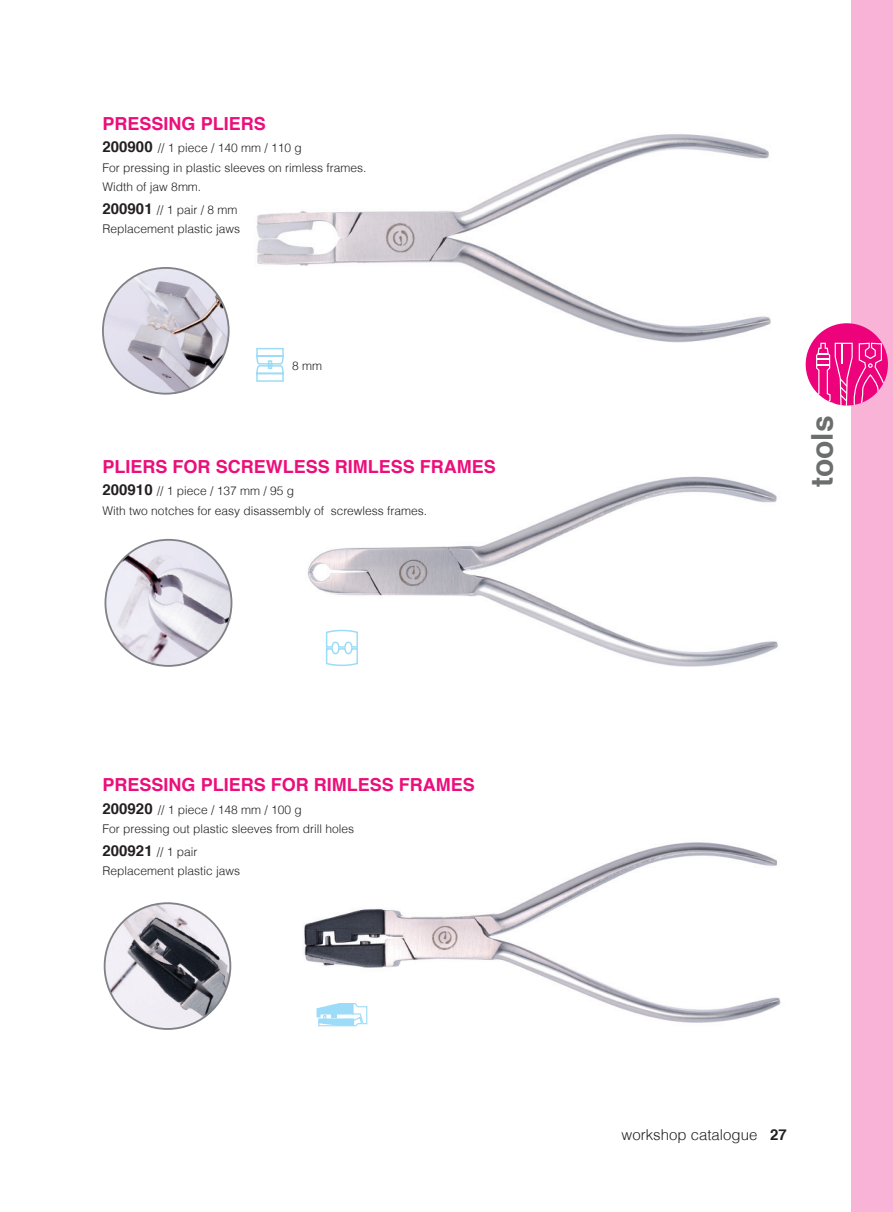
<style>
.page{position:relative;width:893px;height:1212px;background:#fff}
.page>*{position:absolute;margin:0;border:0;box-sizing:border-box;transform-origin:0 0}
.t1{font:700 30px "Helvetica";color:#6c6e6e}
.t2{font:700 18px "Helvetica";color:#eb0e7b}
.t3{font:300 15px "Helvetica";color:#231f20}
.t4{font:300 12px "Helvetica";color:#231f20}
.s1{font-weight:700;font-size:15px}
.s2{font-weight:700}
</style>
<div class="page">
<div style="left:851px;top:0;width:42px;height:1212px;background:#f9b3d7"></div>
<div style="left:806px;top:323px;width:82px;height:82px;background:#ed027c;border-radius:50%"></div>
<svg style="left:810px;top:343px;width:78px;height:62px"></svg>
<img style="left:256px;top:134px;width:515px;height:209px">
<svg style="left:256px;top:347px;width:28px;height:35px"></svg>
<img style="left:103px;top:268px;width:126px;height:126px;border-radius:63px">
<img style="left:308px;top:476px;width:470px;height:191px">
<svg style="left:325px;top:629px;width:34px;height:38px"></svg>
<img style="left:105px;top:540px;width:126px;height:126px;border-radius:63px">
<img style="left:304px;top:842px;width:477px;height:181px">
<svg style="left:317px;top:1002px;width:51px;height:25px"></svg>
<div style="left:331px;top:1008px;width:5px;height:9px;background:#9cdcf8"></div>
<img style="left:105px;top:903px;width:125px;height:126px;border-radius:63px">
<p class="t2" style="left:103px;top:109px;width:165px">PRESSING PLIERS</p>
<p class="t4" style="left:103px;top:140px;width:201px"><span class="s1">200900</span> // 1 piece / 140 mm / 110 g</p>
<p class="t4" style="left:103px;top:160px;width:265px">For pressing in plastic sleeves on rimless frames.</p>
<p class="t4" style="left:103px;top:179px;width:100px">Width of jaw 8mm.</p>
<p class="t4" style="left:103px;top:202px;width:136px"><span class="s1">200901</span> // 1 pair / 8 mm</p>
<p class="t4" style="left:103px;top:221px;width:139px">Replacement plastic jaws</p>
<p class="t4" style="left:292px;top:359px;width:31px">8 mm</p>
<p class="t2" style="left:103px;top:452px;width:395px">PLIERS FOR SCREWLESS RIMLESS FRAMES</p>
<p class="t4" style="left:103px;top:483px;width:193px"><span class="s1">200910</span> // 1 piece / 137 mm / 95 g</p>
<p class="t4" style="left:103px;top:503px;width:326px">With two notches for easy disassembly of screwless frames.</p>
<p class="t2" style="left:103px;top:770px;width:374px">PRESSING PLIERS FOR RIMLESS FRAMES</p>
<p class="t4" style="left:103px;top:802px;width:201px"><span class="s1">200920</span> // 1 piece / 148 mm / 100 g</p>
<p class="t4" style="left:103px;top:821px;width:253px">For pressing out plastic sleeves from drill holes</p>
<p class="t4" style="left:103px;top:844px;width:96px"><span class="s1">200921</span> // 1 pair</p>
<p class="t4" style="left:103px;top:863px;width:139px">Replacement plastic jaws</p>
<h1 class="t1" style="left:798px;top:487px;width:73px;rotate:-90deg">tools</h1>
<p class="t3" style="left:622px;top:1125px;width:167px">workshop catalogue <span class="s2">27</span></p>
</div>
